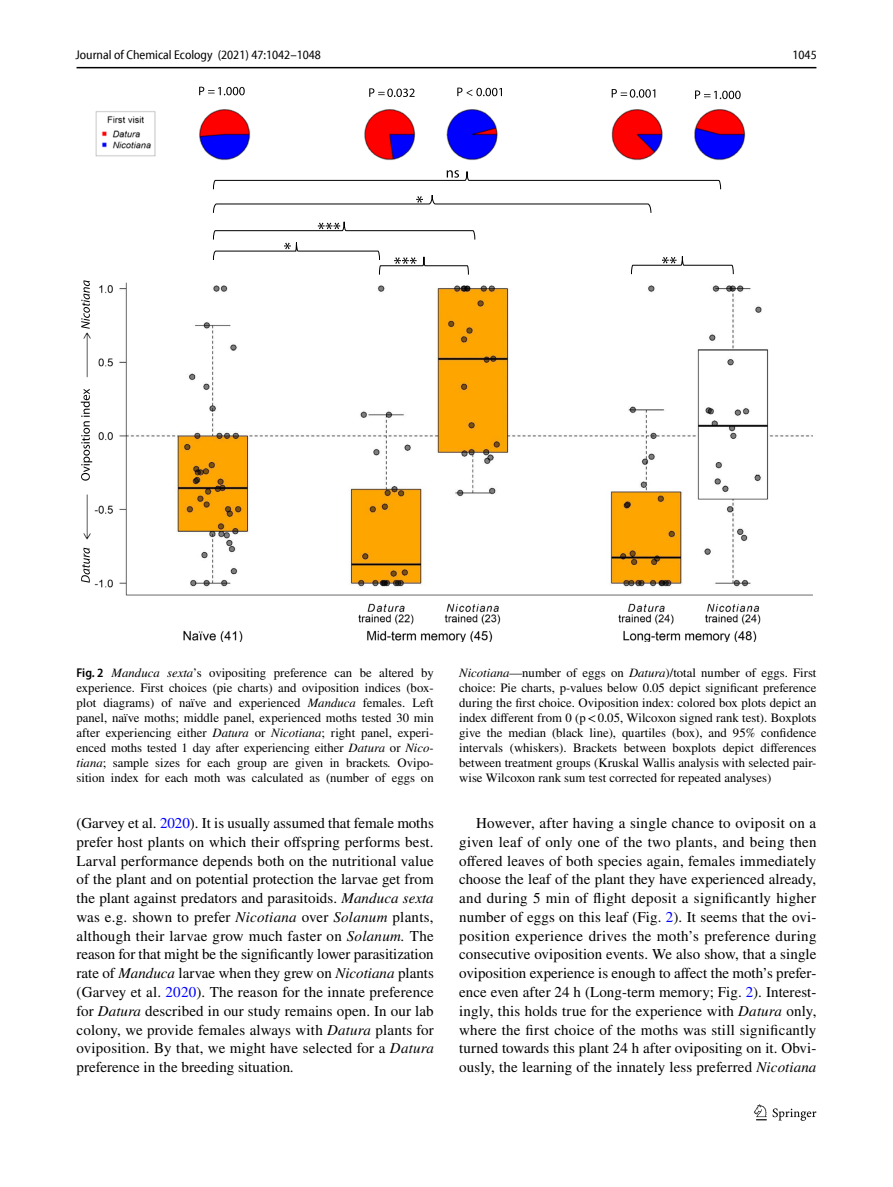
<style>
.page{position:relative;width:893px;height:1187px;background:#fff}
.page>*{position:absolute;margin:0;border:0;box-sizing:border-box;transform-origin:0 0}
.t1{font:15px/18.8px "STIX";letter-spacing:.005em;color:#000;text-align:justify}
.t2{font:12.75px/15px "STIX";color:#000;text-align:justify}
.t3{font:semi-condensed 12.75px "Myriad Pro Unic";color:#000}
.s1{font-family:"Myriad Pro";font-weight:600;font-stretch:semi-condensed}
.s2{font-style:italic}
.s3{color:#00f}
</style>
<div class="page">
<hr style="left:77px;top:67px;width:739px;height:1px;background:#000">
<img style="left:83px;top:110px;width:729px;height:531px">
<svg style="left:213px;top:171px;width:521px;height:104px"></svg>
<svg style="left:284px;top:242px;width:7px;height:7px"></svg>
<svg style="left:394px;top:257px;width:23px;height:7px"></svg>
<svg style="left:662px;top:257px;width:14px;height:6px"></svg>
<svg style="left:447px;top:170px;width:12px;height:8px"></svg>
<svg style="left:416px;top:196px;width:7px;height:7px"></svg>
<svg style="left:318px;top:222px;width:22px;height:7px"></svg>
<svg style="left:199px;top:87px;width:46px;height:8px"></svg>
<svg style="left:369px;top:88px;width:46px;height:9px"></svg>
<svg style="left:457px;top:88px;width:45px;height:8px"></svg>
<svg style="left:612px;top:89px;width:43px;height:9px"></svg>
<svg style="left:695px;top:90px;width:46px;height:9px"></svg>
<svg style="left:81px;top:547px;width:9px;height:35px"></svg>
<svg style="left:81px;top:389px;width:11px;height:91px"></svg>
<svg style="left:81px;top:280px;width:9px;height:49px"></svg>
<svg style="left:754px;top:1104px;width:13px;height:16px"></svg>
<svg style="left:773px;top:1108px;width:43px;height:12px"></svg>
<p class="t3" style="left:76px;top:50px;width:247px">Journal of Chemical Ecology (2021) 47:1042–1048</p>
<p class="t3" style="left:792px;top:50px;width:26px">1045</p>
<p class="t2" style="left:77px;top:666px;width:359px"><span class="s1">Fig. 2</span> <span class="s2">Manduca sexta</span>’s ovipositing preference can be altered by experience. First choices (pie charts) and oviposition indices (box&shy;plot diagrams) of naïve and experienced <span class="s2">Manduca</span> females. Left panel, naïve moths; middle panel, experienced moths tested 30 min after experiencing either <span class="s2">Datura</span> or <span class="s2">Nicotiana</span>; right panel, experi&shy;enced moths tested 1 day after experiencing either <span class="s2">Datura</span> or <span class="s2">Nico&shy;tiana</span>; sample sizes for each group are given in brackets<span class="s2">.</span> Ovipo&shy;sition index for each moth was calculated as (number of eggs on</p>
<p class="t2" style="left:459px;top:666px;width:359px"><span class="s2">Nicotiana</span>—number of eggs on <span class="s2">Datura</span>)/total number of eggs. First choice: Pie charts, p-values below 0.05 depict significant preference during the first choice. Oviposition index: colored box plots depict an index different from 0 (p&lt;0.05, Wilcoxon signed rank test). Boxplots give the median (black line), quartiles (box), and 95% confidence intervals (whiskers). Brackets between boxplots depict differences between treatment groups (Kruskal Wallis analysis with selected pair&shy;wise Wilcoxon rank sum test corrected for repeated analyses)</p>
<p class="t1" style="left:77px;top:814px;width:359px">(Garvey et al. <span class="s3">2020</span>). It is usually assumed that female moths prefer host plants on which their offspring performs best.<br>Larval performance depends both on the nutritional value of the plant and on potential protection the larvae get from the plant against predators and parasitoids. <span class="s2">Manduca sexta </span>was e.g. shown to prefer <span class="s2">Nicotiana</span> over <span class="s2">Solanum</span> plants, although their larvae grow much faster on <span class="s2">Solanum.</span> The reason for that might be the significantly lower parasitization rate of <span class="s2">Manduca</span> larvae when they grew on <span class="s2">Nicotiana</span> plants (Garvey et al. <span class="s3">2020</span>). The reason for the innate preference for <span class="s2">Datura</span> described in our study remains open. In our lab colony, we provide females always with <span class="s2">Datura</span> plants for oviposition. By that, we might have selected for a <span class="s2">Datura </span>preference in the breeding situation<span class="s2">.</span></p>
<p class="t1" style="left:459px;top:814px;width:359px;text-indent:17px">However, after having a single chance to oviposit on a given leaf of only one of the two plants, and being then offered leaves of both species again, females immediately choose the leaf of the plant they have experienced already, and during 5 min of flight deposit a significantly higher number of eggs on this leaf (Fig. <span class="s3">2</span>). It seems that the ovi&shy;position experience drives the moth’s preference during consecutive oviposition events. We also show, that a single oviposition experience is enough to affect the moth’s prefer&shy;ence even after 24 h (Long-term memory; Fig. <span class="s3">2</span>). Interest&shy;ingly, this holds true for the experience with <span class="s2">Datura</span> only, where the first choice of the moths was still significantly turned towards this plant 24 h after ovipositing on it. Obvi&shy;ously, the learning of the innately less preferred <span class="s2">Nicotiana</span></p>
</div>
